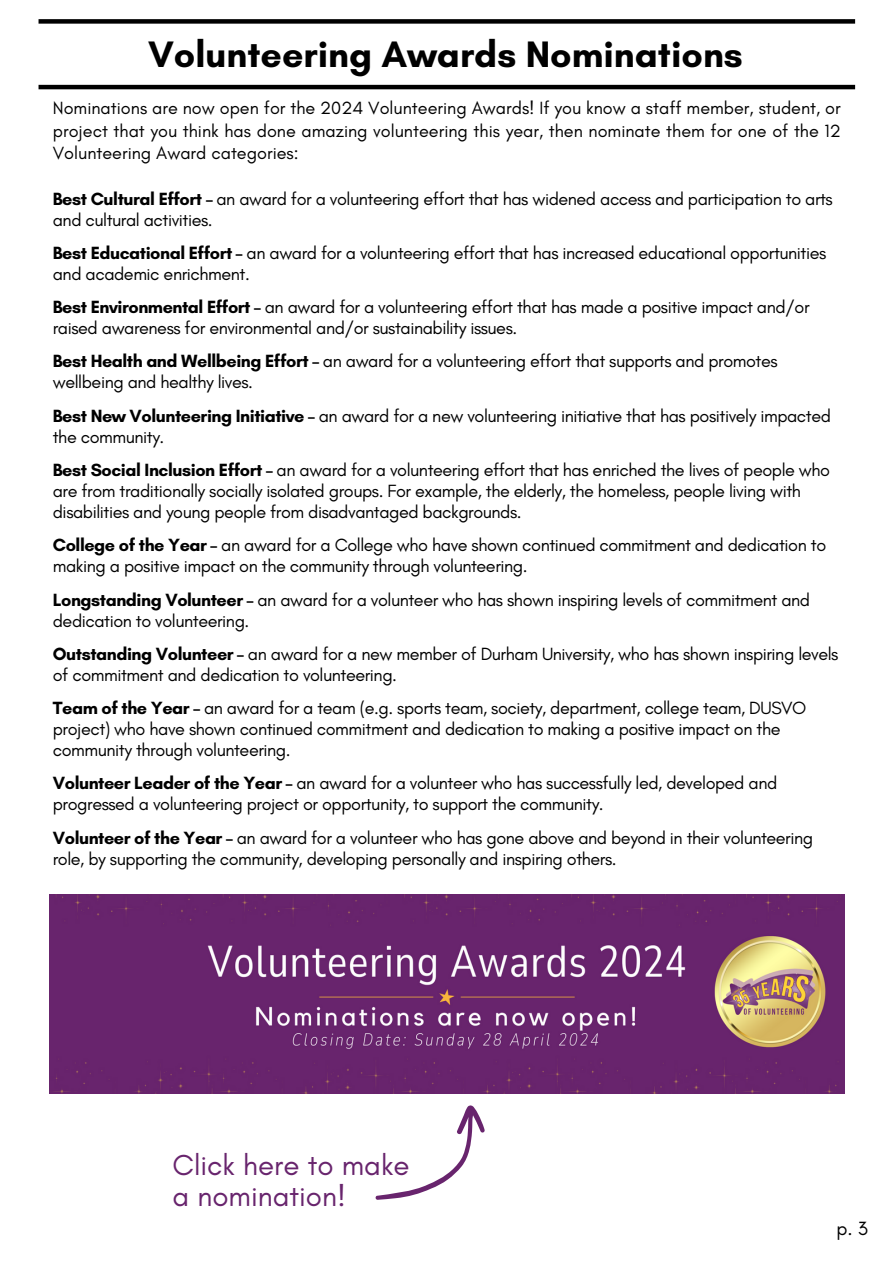
<style>
.page{position:relative;width:894px;height:1264px;background:#fff}
.page>*{position:absolute;margin:0;border:0;box-sizing:border-box;transform-origin:0 0}
.t1{font:700 37.5px "Glacial Indifference";color:#000}
.t2{font:29.4px/31.5px "Glacial Indifference";color:#68246d}
.t3{font:19.5px "Glacial Indifference";color:#000}
.t4{font:18px/21px "Glacial Indifference";letter-spacing:-.025em;color:#000}
.s1{font-weight:700}
</style>
<div class="page">
<div style="left:38px;top:19px;width:816px;height:5px;background:#000"></div>
<hr style="left:38px;top:85px;width:816px;height:4px;background:#000">
<img style="left:49px;top:894px;width:794px;height:199px">
<svg style="left:375px;top:1105px;width:109px;height:94px"></svg>
<h1 class="t1" style="left:148px;top:31px;width:596px">Volunteering Awards Nominations</h1>
<p class="t4" style="left:53px;top:97px;width:789px;line-height:22.5px;text-align:justify">Nominations are now open for the 2024 Volunteering Awards! If you know a staff member, student, or project that you think has done amazing volunteering this year, then nominate them for one of the 12<br>Volunteering Award categories:</p>
<p class="t4" style="left:53px;top:188px;width:781px"><span class="s1">Best Cultural Effort –</span> an award for a volunteering effort that has widened access and participation to arts and cultural activities.</p>
<p class="t4" style="left:53px;top:242px;width:774px"><span class="s1">Best Educational Effort –</span> an award for a volunteering effort that has increased educational opportunities and academic enrichment.</p>
<p class="t4" style="left:53px;top:296px;width:758px"><span class="s1">Best Environmental Effort –</span> an award for a volunteering effort that has made a positive impact and/or raised awareness for environmental and/or sustainability issues.</p>
<p class="t4" style="left:53px;top:350px;width:726px"><span class="s1">Best Health and Wellbeing Effort –</span> an award for a volunteering effort that supports and promotes wellbeing and healthy lives.</p>
<p class="t4" style="left:53px;top:405px;width:779px"><span class="s1">Best New Volunteering Initiative –</span> an award for a new volunteering initiative that has positively impacted the community.</p>
<p class="t4" style="left:53px;top:459px;width:778px"><span class="s1">Best Social Inclusion Effort –</span> an award for a volunteering effort that has enriched the lives of people who are from traditionally socially isolated groups. For example, the elderly, the homeless, people living with disabilities and young people from disadvantaged backgrounds.</p>
<p class="t4" style="left:53px;top:534px;width:774px"><span class="s1">College of the Year –</span> an award for a College who have shown continued commitment and dedication to making a positive impact on the community through volunteering.</p>
<p class="t4" style="left:53px;top:588px;width:758px"><span class="s1">Longstanding Volunteer –</span> an award for a volunteer who has shown inspiring levels of commitment and dedication to volunteering.</p>
<p class="t4" style="left:53px;top:643px;width:787px"><span class="s1">Outstanding Volunteer –</span> an award for a new member of Durham University, who has shown inspiring levels of commitment and dedication to volunteering.</p>
<p class="t4" style="left:53px;top:697px;width:754px"><span class="s1">Team of the Year –</span> an award for a team (e.g. sports team, society, department, college team, DUSVO project) who have shown continued commitment and dedication to making a positive impact on the community through volunteering.</p>
<p class="t4" style="left:53px;top:772px;width:725px"><span class="s1">Volunteer Leader of the Year –</span> an award for a volunteer who has successfully led, developed and progressed a volunteering project or opportunity, to support the community.</p>
<p class="t4" style="left:53px;top:826px;width:761px"><span class="s1">Volunteer of the Year –</span> an award for a volunteer who has gone above and beyond in their volunteering role, by supporting the community, developing personally and inspiring others.</p>
<h2 class="t2" style="left:172px;top:1148px;width:238px">Click here to make a nomination!</h2>
<p class="t3" style="left:836px;top:1215px;width:33px">p. 3</p>
</div>
